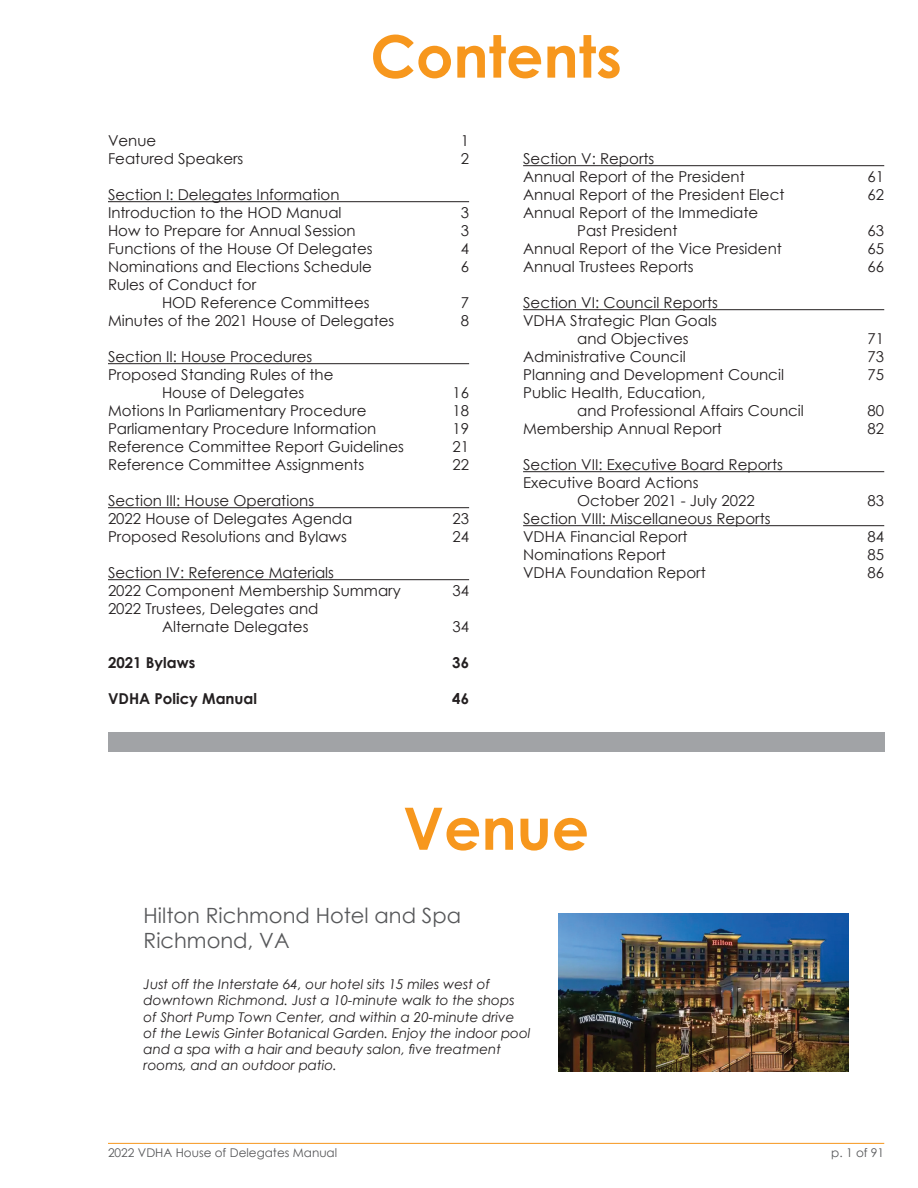
<style>
.page{position:relative;width:918px;height:1188px;background:#fff}
.page>*{position:absolute;margin:0;border:0;box-sizing:border-box;transform-origin:0 0}
.t1{font:700 58.5px "Century Gothic";color:#f7971d}
.t2{font:21px "Century Gothic";color:#57585a}
.t3{font:15px "Century Gothic";color:#231f20}
.t4{font:700 15px "Century Gothic";color:#231f20}
.t5{font:italic 13.5px/16.2px "Century Gothic";color:#231f20}
.t6{font:12px "Century Gothic";color:#57585a}
</style>
<div class="page">
<hr style="left:108px;top:1143px;width:776px;height:1px;background:#f7971d">
<hr style="left:108px;top:201px;width:361px;height:1px;background:#231f20">
<hr style="left:108px;top:363px;width:361px;height:1px;background:#231f20">
<hr style="left:108px;top:507px;width:361px;height:1px;background:#231f20">
<hr style="left:108px;top:579px;width:361px;height:1px;background:#231f20">
<hr style="left:523px;top:165px;width:361px;height:1px;background:#231f20">
<hr style="left:523px;top:309px;width:361px;height:1px;background:#231f20">
<hr style="left:523px;top:471px;width:361px;height:1px;background:#231f20">
<hr style="left:523px;top:525px;width:361px;height:1px;background:#231f20">
<img style="left:558px;top:914px;width:291px;height:158px">
<div style="left:108px;top:732px;width:776px;height:20px;background:#a1a3a6"></div>
<p class="t1" style="left:370px;top:12px;width:253px">Contents</p>
<p class="t3" style="left:108px;top:130px;width:50px">Venue</p>
<p class="t3" style="left:461px;top:130px;width:10px">1</p>
<p class="t3" style="left:108px;top:148px;width:137px">Featured Speakers</p>
<p class="t3" style="left:461px;top:148px;width:10px">2</p>
<p class="t3" style="left:108px;top:184px;width:233px">Section I: Delegates Information</p>
<p class="t3" style="left:108px;top:202px;width:235px">Introduction to the HOD Manual</p>
<p class="t3" style="left:461px;top:202px;width:10px">3</p>
<p class="t3" style="left:108px;top:220px;width:249px">How to Prepare for Annual Session</p>
<p class="t3" style="left:461px;top:220px;width:10px">3</p>
<p class="t3" style="left:108px;top:238px;width:266px">Functions of the House Of Delegates</p>
<p class="t3" style="left:461px;top:238px;width:10px">4</p>
<p class="t3" style="left:108px;top:256px;width:265px">Nominations and Elections Schedule</p>
<p class="t3" style="left:461px;top:256px;width:10px">6</p>
<p class="t3" style="left:108px;top:274px;width:150px">Rules of Conduct for</p>
<p class="t3" style="left:162px;top:292px;width:209px">HOD Reference Committees</p>
<p class="t3" style="left:461px;top:292px;width:10px">7</p>
<p class="t3" style="left:108px;top:310px;width:288px">Minutes of the 2021 House of Delegates</p>
<p class="t3" style="left:461px;top:310px;width:10px">8</p>
<p class="t3" style="left:108px;top:346px;width:206px">Section II: House Procedures</p>
<p class="t3" style="left:108px;top:364px;width:227px">Proposed Standing Rules of the</p>
<p class="t3" style="left:162px;top:382px;width:144px">House of Delegates</p>
<p class="t3" style="left:453px;top:382px;width:18px">16</p>
<p class="t3" style="left:108px;top:400px;width:260px">Motions In Parliamentary Procedure</p>
<p class="t3" style="left:453px;top:400px;width:18px">18</p>
<p class="t3" style="left:108px;top:418px;width:270px">Parliamentary Procedure Information</p>
<p class="t3" style="left:453px;top:418px;width:18px">19</p>
<p class="t3" style="left:108px;top:436px;width:297px">Reference Committee Report Guidelines</p>
<p class="t3" style="left:453px;top:436px;width:18px">21</p>
<p class="t3" style="left:108px;top:454px;width:258px">Reference Committee Assignments</p>
<p class="t3" style="left:453px;top:454px;width:18px">22</p>
<p class="t3" style="left:108px;top:490px;width:208px">Section III: House Operations</p>
<p class="t3" style="left:108px;top:508px;width:246px">2022 House of Delegates Agenda</p>
<p class="t3" style="left:453px;top:508px;width:18px">23</p>
<p class="t3" style="left:108px;top:526px;width:240px">Proposed Resolutions and Bylaws</p>
<p class="t3" style="left:453px;top:526px;width:18px">24</p>
<p class="t3" style="left:108px;top:562px;width:228px">Section IV: Reference Materials</p>
<p class="t3" style="left:108px;top:580px;width:294px">2022 Component Membership Summary</p>
<p class="t3" style="left:452px;top:580px;width:18px">34</p>
<p class="t3" style="left:108px;top:598px;width:212px">2022 Trustees, Delegates and</p>
<p class="t3" style="left:162px;top:616px;width:148px">Alternate Delegates</p>
<p class="t3" style="left:452px;top:616px;width:18px">34</p>
<p class="t4" style="left:108px;top:651px;width:89px">2021 Bylaws</p>
<p class="t4" style="left:452px;top:651px;width:18px">36</p>
<p class="t4" style="left:108px;top:687px;width:151px">VDHA Policy Manual</p>
<p class="t4" style="left:452px;top:687px;width:18px">46</p>
<p class="t3" style="left:523px;top:148px;width:133px">Section V: Reports</p>
<p class="t3" style="left:523px;top:166px;width:223px">Annual Report of the President</p>
<p class="t3" style="left:868px;top:166px;width:18px">61</p>
<p class="t3" style="left:523px;top:184px;width:263px">Annual Report of the President Elect</p>
<p class="t3" style="left:868px;top:184px;width:18px">62</p>
<p class="t3" style="left:523px;top:202px;width:237px">Annual Report of the Immediate</p>
<p class="t3" style="left:577px;top:220px;width:102px">Past President</p>
<p class="t3" style="left:868px;top:220px;width:18px">63</p>
<p class="t3" style="left:523px;top:238px;width:260px">Annual Report of the Vice President</p>
<p class="t3" style="left:868px;top:238px;width:18px">65</p>
<p class="t3" style="left:523px;top:256px;width:172px">Annual Trustees Reports</p>
<p class="t3" style="left:868px;top:256px;width:18px">66</p>
<p class="t3" style="left:523px;top:292px;width:196px">Section VI: Council Reports</p>
<p class="t3" style="left:523px;top:310px;width:195px">VDHA Strategic Plan Goals</p>
<p class="t3" style="left:577px;top:328px;width:113px">and Objectives</p>
<p class="t3" style="left:868px;top:328px;width:18px">71</p>
<p class="t3" style="left:523px;top:346px;width:164px">Administrative Council</p>
<p class="t3" style="left:868px;top:346px;width:18px">73</p>
<p class="t3" style="left:523px;top:364px;width:262px">Planning and Development Council</p>
<p class="t3" style="left:868px;top:364px;width:18px">75</p>
<p class="t3" style="left:523px;top:382px;width:184px">Public Health, Education,</p>
<p class="t3" style="left:577px;top:400px;width:228px">and Professional Affairs Council</p>
<p class="t3" style="left:868px;top:400px;width:18px">80</p>
<p class="t3" style="left:523px;top:418px;width:200px">Membership Annual Report</p>
<p class="t3" style="left:868px;top:418px;width:18px">82</p>
<p class="t3" style="left:523px;top:454px;width:261px">Section VII: Executive Board Reports</p>
<p class="t3" style="left:523px;top:472px;width:177px">Executive Board Actions</p>
<p class="t3" style="left:577px;top:490px;width:179px">October 2021 - July 2022</p>
<p class="t3" style="left:868px;top:490px;width:18px">83</p>
<p class="t3" style="left:523px;top:508px;width:249px">Section VIII: Miscellaneous Reports</p>
<p class="t3" style="left:523px;top:526px;width:166px">VDHA Financial Report</p>
<p class="t3" style="left:868px;top:526px;width:18px">84</p>
<p class="t3" style="left:523px;top:544px;width:144px">Nominations Report</p>
<p class="t3" style="left:868px;top:544px;width:18px">85</p>
<p class="t3" style="left:523px;top:562px;width:184px">VDHA Foundation Report</p>
<p class="t3" style="left:868px;top:562px;width:18px">86</p>
<p class="t1" style="left:403px;top:784px;width:188px">Venue</p>
<p class="t2" style="left:144px;top:900px;width:319px">Hilton Richmond Hotel and Spa</p>
<p class="t2" style="left:144px;top:926px;width:147px">Richmond, VA</p>
<p class="t5" style="left:144px;top:976px;width:389px">Just off the Interstate 64, our hotel sits 15 miles west of downtown Richmond. Just a 10-minute walk to the shops of Short Pump Town Center, and within a 20-minute drive of the Lewis Ginter Botanical Garden. Enjoy the indoor pool and a spa with a hair and beauty salon, five treatment rooms, and an outdoor patio.</p>
<p class="t6" style="left:108px;top:1144px;width:231px">2022 VDHA House of Delegates Manual</p>
<p class="t6" style="left:831px;top:1144px;width:55px">p. 1 of 91</p>
</div>
